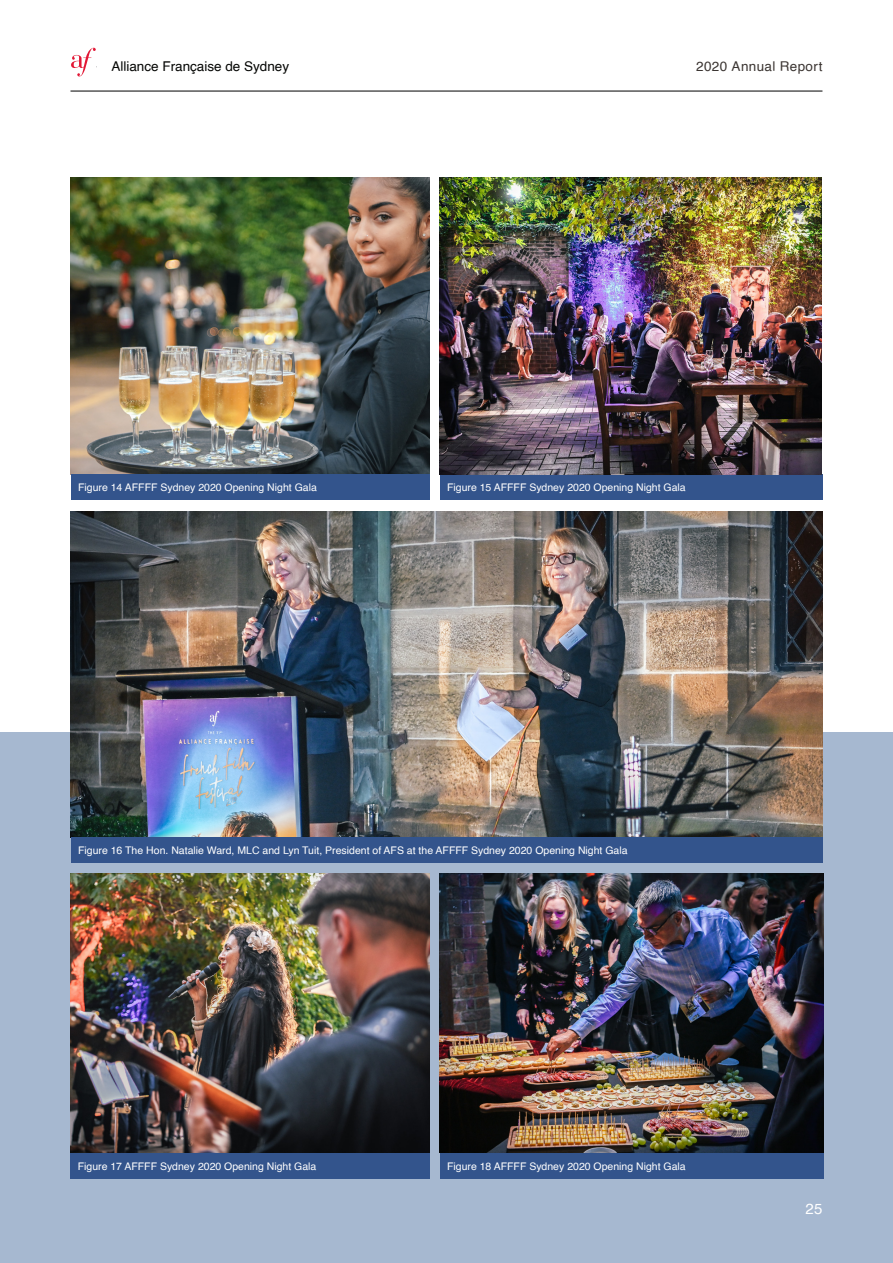
<style>
.page{position:relative;width:893px;height:1263px;background:#fff}
.page>*{position:absolute;margin:0;border:0;box-sizing:border-box;transform-origin:0 0}
.t1{font:15px "Helvetica";color:#fff}
.t2{font:13.5px "Helvetica";color:#040503}
.t3{font:13.5px "Helvetica";letter-spacing:.025em;color:#3b3532}
.Heading_40{font:10.5px "Helvetica";color:#fff}
</style>
<div class="page">
<div style="left:0;top:732px;width:893px;height:531px;background:#a6b8d0"></div>
<img style="left:71px;top:177px;width:359px;height:297px">
<img style="left:71px;top:511px;width:751px;height:326px">
<img style="left:70px;top:873px;width:360px;height:280px">
<img style="left:440px;top:873px;width:383px;height:280px">
<div style="left:71px;top:837px;width:751px;height:25px;background:#33548c"></div>
<div style="left:71px;top:474px;width:359px;height:26px;background:#33548c"></div>
<div style="left:440px;top:474px;width:382px;height:26px;background:#33548c"></div>
<div style="left:70px;top:1153px;width:360px;height:25px;background:#33548c"></div>
<div style="left:440px;top:1153px;width:383px;height:25px;background:#33548c"></div>
<img style="left:440px;top:177px;width:382px;height:297px">
<hr style="left:70px;top:91px;width:752px;height:1px;background:#000">
<svg style="left:71px;top:48px;width:25px;height:28px"></svg>
<p class="t2" style="left:111px;top:56px;width:179px">Alliance Française de Sydney</p>
<p class="t3" style="left:696px;top:56px;width:128px">2020 Annual Report</p>
<p class="Heading_40" style="left:78px;top:479px;width:240px">Figure 14 AFFFF Sydney 2020 Opening Night Gala</p>
<p class="Heading_40" style="left:447px;top:479px;width:240px">Figure 15 AFFFF Sydney 2020 Opening Night Gala</p>
<p class="Heading_40" style="left:78px;top:842px;width:551px">Figure 16 The Hon. Natalie Ward, MLC and Lyn Tuit, President of AFS at the AFFFF Sydney 2020 Opening Night Gala</p>
<p class="Heading_40" style="left:78px;top:1158px;width:240px">Figure 17 AFFFF Sydney 2020 Opening Night Gala</p>
<p class="Heading_40" style="left:447px;top:1158px;width:240px">Figure 18 AFFFF Sydney 2020 Opening Night Gala</p>
<h1 class="t1" style="left:805px;top:1197px;width:18px">25</h1>
</div>
